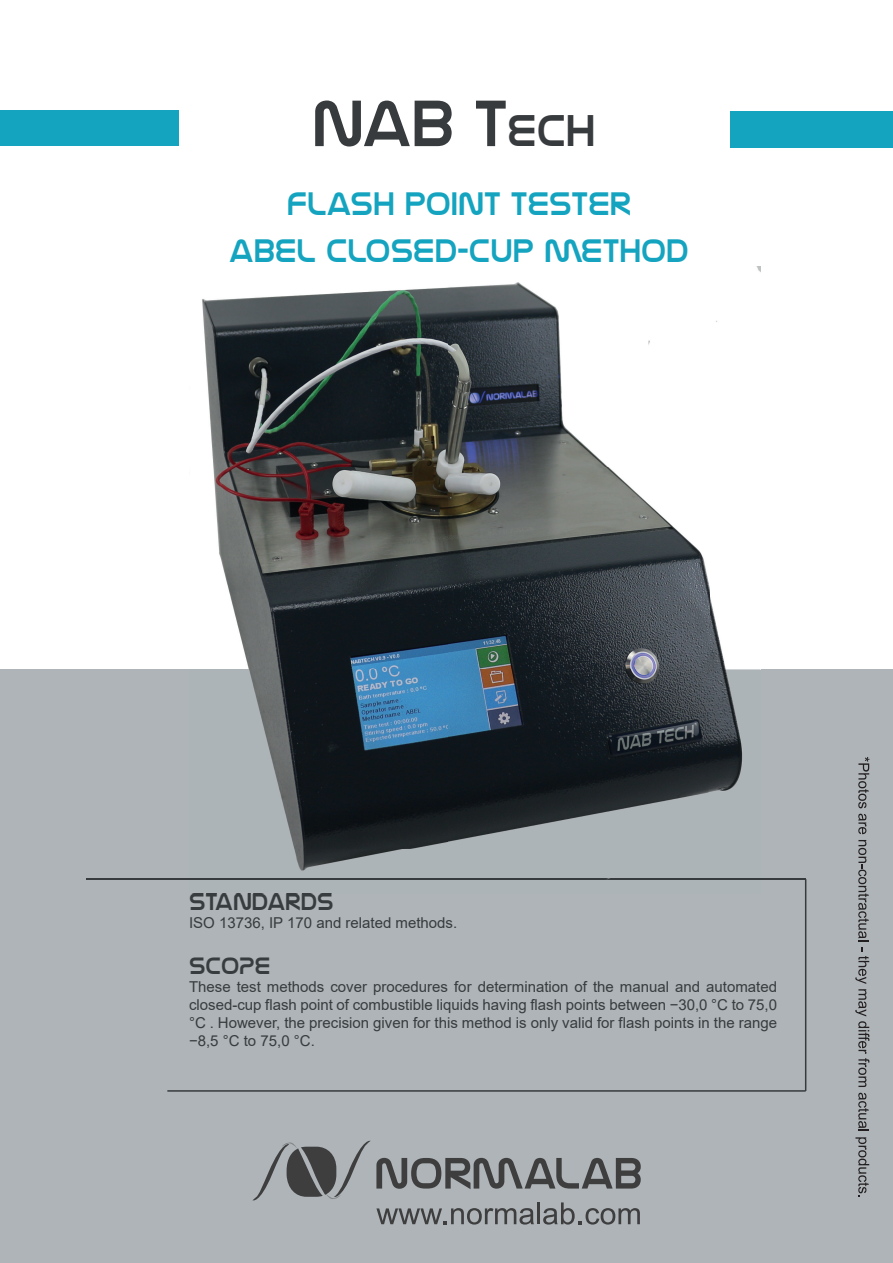
<style>
.page{position:relative;width:893px;height:1263px;background:#fff}
.page>*{position:absolute;margin:0;border:0;box-sizing:border-box;transform-origin:0 0}
.t1{font:66px "Nasalization Rg";color:#373b3d}
.t2{font:33px/46.5px "Nasalization Rg";color:#14a4c0;text-align:center}
.t3{font:24px "Nasalization Rg";color:#373c3e}
.t4{font:15px/18px "Arial";color:#373c3e;text-align:justify}
.s1{font-size:45px}
</style>
<div class="page">
<div style="left:0;top:111px;width:178px;height:35px;background:#14a4c0"></div>
<div style="left:731px;top:111px;width:162px;height:36px;background:#14a4c0"></div>
<div style="left:0;top:669px;width:893px;height:594px;background:#aeb4b7"></div>
<hr style="left:86px;top:878px;width:720px;height:2px;background:#373b3d">
<hr style="left:167px;top:1090px;width:639px;height:2px;background:#373b3d">
<hr style="left:805px;top:879px;width:1px;height:212px;background:#373b3d">
<svg style="left:252px;top:1140px;width:389px;height:84px"></svg>
<svg style="left:858px;top:757px;width:11px;height:51px"></svg>
<svg style="left:858px;top:814px;width:8px;height:20px"></svg>
<svg style="left:858px;top:840px;width:11px;height:101px"></svg>
<svg style="left:855px;top:947px;width:14px;height:140px"></svg>
<svg style="left:858px;top:1093px;width:11px;height:38px"></svg>
<svg style="left:855px;top:1137px;width:14px;height:60px"></svg>
<img style="left:202px;top:266px;width:558px;height:605px">
<img style="left:192px;top:893px;width:140px;height:1px">
<h1 class="t1" style="left:312px;top:85px;width:285px">NAB T<span class="s1">ECH</span></h1>
<h2 class="t2" style="left:229px;top:181px;width:461px">FLASH POINT TESTER<br>ABEL CLOSED-CUP METHOD</h2>
<h3 class="t3" style="left:189px;top:887px;width:146px">STANDARDS</h3>
<p class="t4" style="left:189px;top:913px;width:270px">ISO 13736, IP 170 and related methods.</p>
<h3 class="t3" style="left:189px;top:952px;width:83px">SCOPE</h3>
<p class="t4" style="left:189px;top:978px;width:589px">These test methods cover procedures for determination of the manual and automated closed-cup flash point of combustible liquids having flash points between −30,0 °C to 75,0 °C . However, the precision given for this method is only valid for flash points in the range −8,5 °C to 75,0 °C.</p>
</div>
